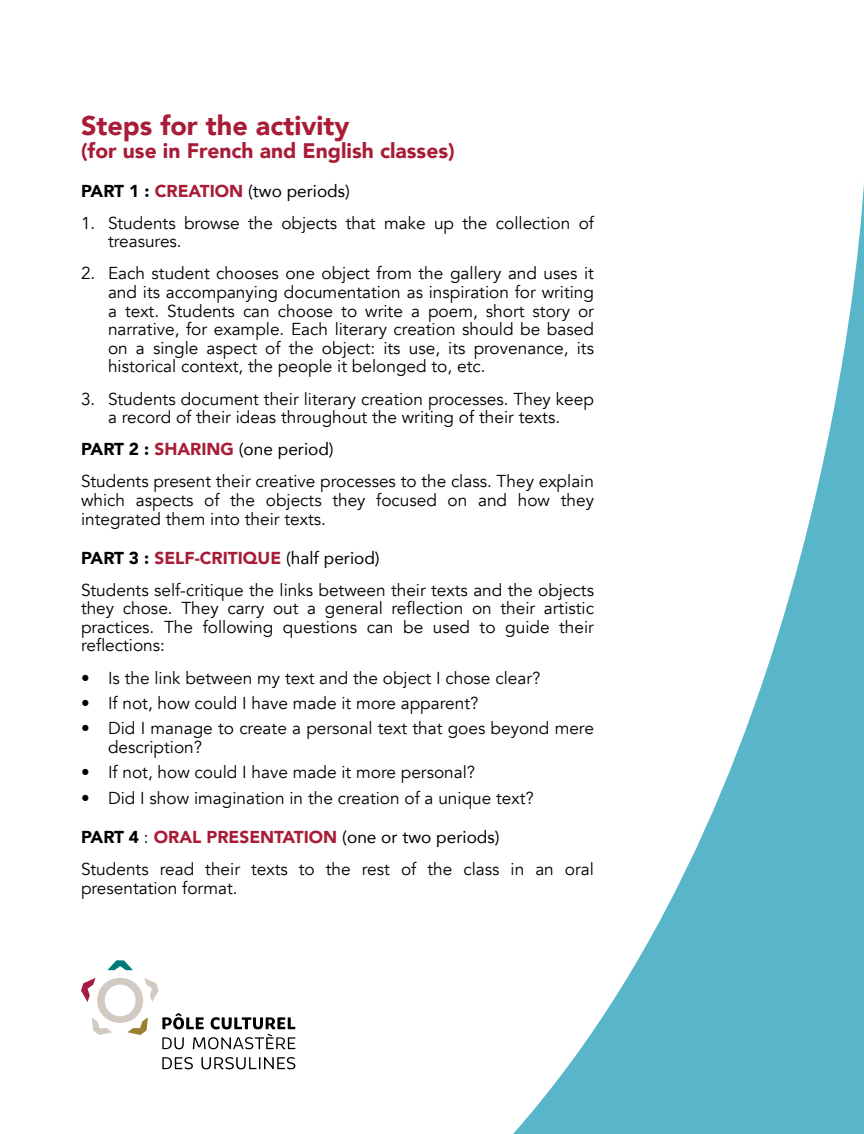
<style>
.page{position:relative;width:864px;height:1134px;background:#fff}
.page>*{position:absolute;margin:0;border:0;box-sizing:border-box;transform-origin:0 0}
.Titre{font:900 27px "Avenir";color:#a81c37}
.Titre-2{font:900 21px "Avenir";color:#a81c37}
.t1{font:17.25px/18.6px "Avenir";color:#000}
.t2{font:17.25px "Avenir";color:#000}
.t3{font:900 17.25px "Avenir";color:#a81c37}
.s1{font-weight:900}
.s2{font-weight:900;color:#a81c37}
.s3{color:#000}
.s4{font-weight:400;color:#000}
.s5{font-style:inherit}
</style>
<div class="page">
<svg style="left:513px;top:183px;width:351px;height:951px"></svg>
<svg style="left:107px;top:960px;width:26px;height:10px"></svg>
<svg style="left:81px;top:978px;width:214px;height:71px"></svg>
<svg style="left:162px;top:1057px;width:31px;height:12px"></svg>
<svg style="left:201px;top:1057px;width:94px;height:12px"></svg>
<p class="Titre" style="left:81px;top:102px;width:270px">Steps for the activity</p>
<p class="Titre-2" style="left:81px;top:132px;width:375px">(for use in French and English classes)</p>
<p class="t2" style="left:81px;top:177px;width:271px"><span class="s1">PART 1 :</span> <span class="s2">CREATION</span> (two periods)</p>
<p class="t1" style="left:108px;top:214px;width:488px;text-indent:-27px">1. Students browse the objects that make up the collection of treasures.</p>
<p class="t1" style="left:108px;top:264px;width:488px;text-align:justify;text-indent:-27px">2. Each student chooses one object from the gallery and uses it and its accompanying documentation as inspiration for writing a text. Students can choose to write a poem, short story or narrative, for example. Each literary creation should be based on a single aspect of the object: its use, its provenance, its historical context, the people it belonged to, etc.</p>
<p class="t1" style="left:81px;top:390px;width:515px;text-align:center">3. Students document their literary creation processes. They keep a record of their ideas throughout the writing of their texts.</p>
<p class="t2" style="left:81px;top:435px;width:254px"><span class="s1">PART 2 :</span> <span class="s2">SHARING</span> (one period)</p>
<p class="t1" style="left:81px;top:472px;width:515px;text-align:justify">Students present their creative processes to the class. They explain which aspects of the objects they focused on and how they integrated them into their texts.</p>
<p class="t3" style="left:81px;top:543px;width:300px"><span class="s3">PART 3 :</span> SELF-CRITIQUE <span class="s4">(half period)</span></p>
<p class="t1" style="left:81px;top:581px;width:515px;text-align:justify">Students self-critique the links between their texts and the objects they chose. They carry out a general reflection on their artistic practices. The following questions can be used to guide their reflections:</p>
<p class="t1" style="left:81px;top:669px;width:461px">• Is the link between my text and the object I chose clear?</p>
<p class="t1" style="left:81px;top:694px;width:399px">• If not, how could I have made it more apparent?</p>
<p class="t1" style="left:108px;top:719px;width:488px;text-indent:-27px">• Did I manage to create a personal text that goes beyond mere description?</p>
<p class="t1" style="left:81px;top:763px;width:396px">• If not, how could I have made it more personal?</p>
<p class="t1" style="left:81px;top:789px;width:454px">• Did I show imagination in the creation of a unique text?</p>
<p class="t2" style="left:81px;top:823px;width:420px"><span class="s1">PART 4</span> <span class="s5">:</span> <span class="s2">ORAL PRESENTATION</span> (one or two periods)</p>
<p class="t1" style="left:81px;top:859px;width:514px;line-height:19.4px">Students read their texts to the rest of the class in an oral presentation format.</p>
</div>
